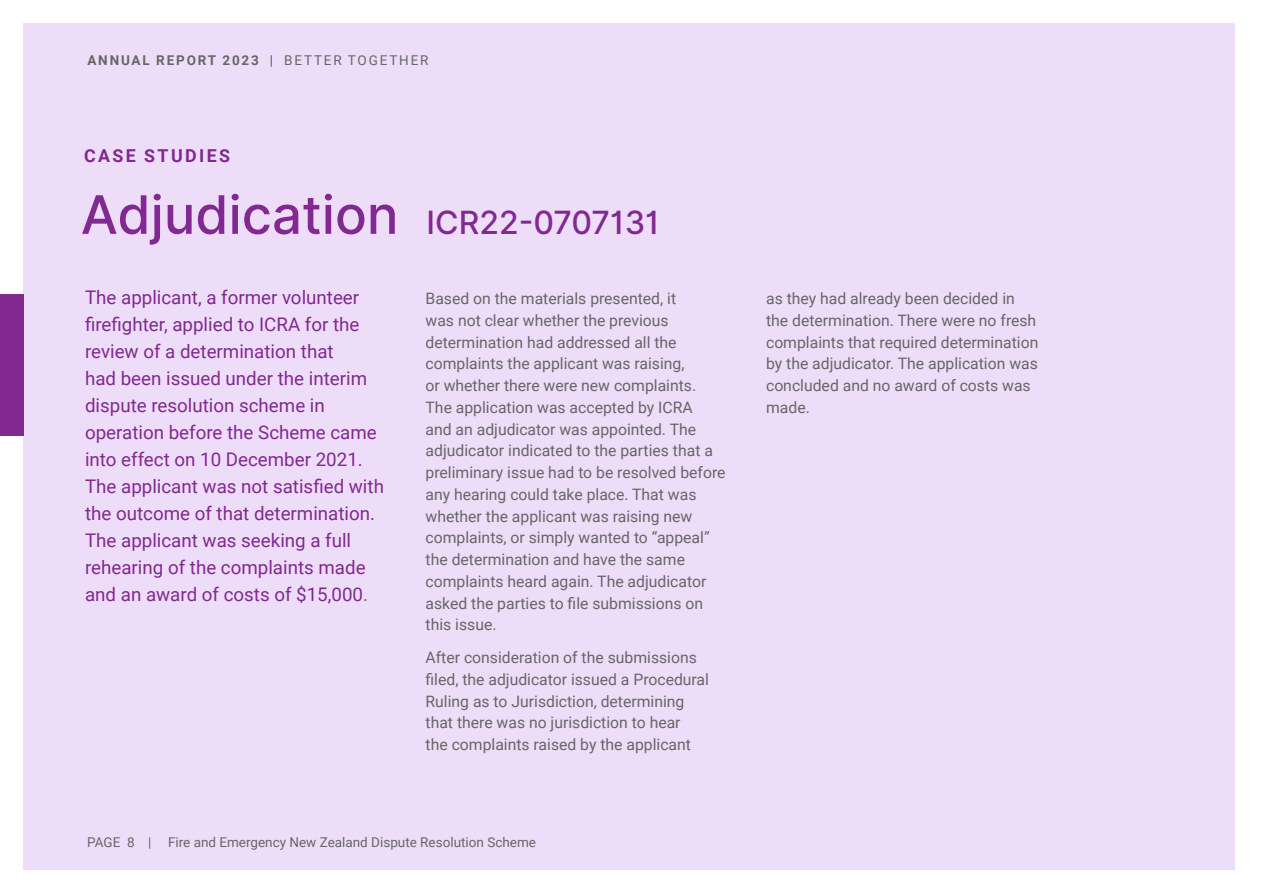
<style>
.page{position:relative;width:1263px;height:893px;background:#fff}
.page>*{position:absolute;margin:0;border:0;box-sizing:border-box;transform-origin:0 0}
.t1{font:500 31.95px "Inter";color:#812990}
.t2{font:18.75px/27px "Roboto";color:#812990}
.t3{font:700 17.85px "Roboto";letter-spacing:.135em;color:#812990}
.t4{font:15.75px/21.8px "Roboto";color:#666}
.t5{font:13.5px "Roboto";color:#666}
.t6{font:700 13.5px "Roboto";letter-spacing:.135em;color:#666}
.s1{font-weight:400}
.s2{font-size:52.95px}
.s3{color:#666}
</style>
<div class="page">
<div style="left:23px;top:23px;width:1212px;height:847px;background:#eeddf9"></div>
<div style="left:0;top:294px;width:23px;height:142px;background:#812990"></div>
<p class="t6" style="left:87px;top:51px;width:343px">ANNUAL REPORT 2023 | <span class="s1">BETTER TOGETHER</span></p>
<p class="t3" style="left:84px;top:143px;width:148px">CASE STUDIES</p>
<h1 class="t1" style="left:81px;top:199px;width:580px"><span class="s2">Adjudication</span> ICR22-0707131</h1>
<p class="t2" style="left:85px;top:284px;width:300px">The applicant, a former volunteer firefighter, applied to ICRA for the review of a determination that<br>had been issued under the interim dispute resolution scheme in operation before the Scheme came into effect on 10 December 2021.<br>The applicant was not satisfied with the outcome of that determination.<br>The applicant was seeking a full rehearing of the complaints made and an award of costs of $15,000<span class="s3">.</span></p>
<p class="t4" style="left:426px;top:287px;width:301px">Based on the materials presented, it<br>was not clear whether the previous determination had addressed all the complaints the applicant was raising,<br>or whether there were new complaints.<br>The application was accepted by ICRA<br>and an adjudicator was appointed. The adjudicator indicated to the parties that a preliminary issue had to be resolved before any hearing could take place. That was whether the applicant was raising new complaints, or simply wanted to “appeal” the determination and have the same complaints heard again. The adjudicator asked the parties to file submissions on this issue.</p>
<p class="t4" style="left:426px;top:646px;width:285px">After consideration of the submissions filed, the adjudicator issued a Procedural Ruling as to Jurisdiction, determining that there was no jurisdiction to hear<br>the complaints raised by the applicant</p>
<p class="t5" style="left:87px;top:833px;width:450px">PAGE 8 | Fire and Emergency New Zealand Dispute Resolution Scheme</p>
<p class="t4" style="left:766px;top:287px;width:274px">as they had already been decided in the determination. There were no fresh complaints that required determination by the adjudicator. The application was concluded and no award of costs was made.</p>
</div>
